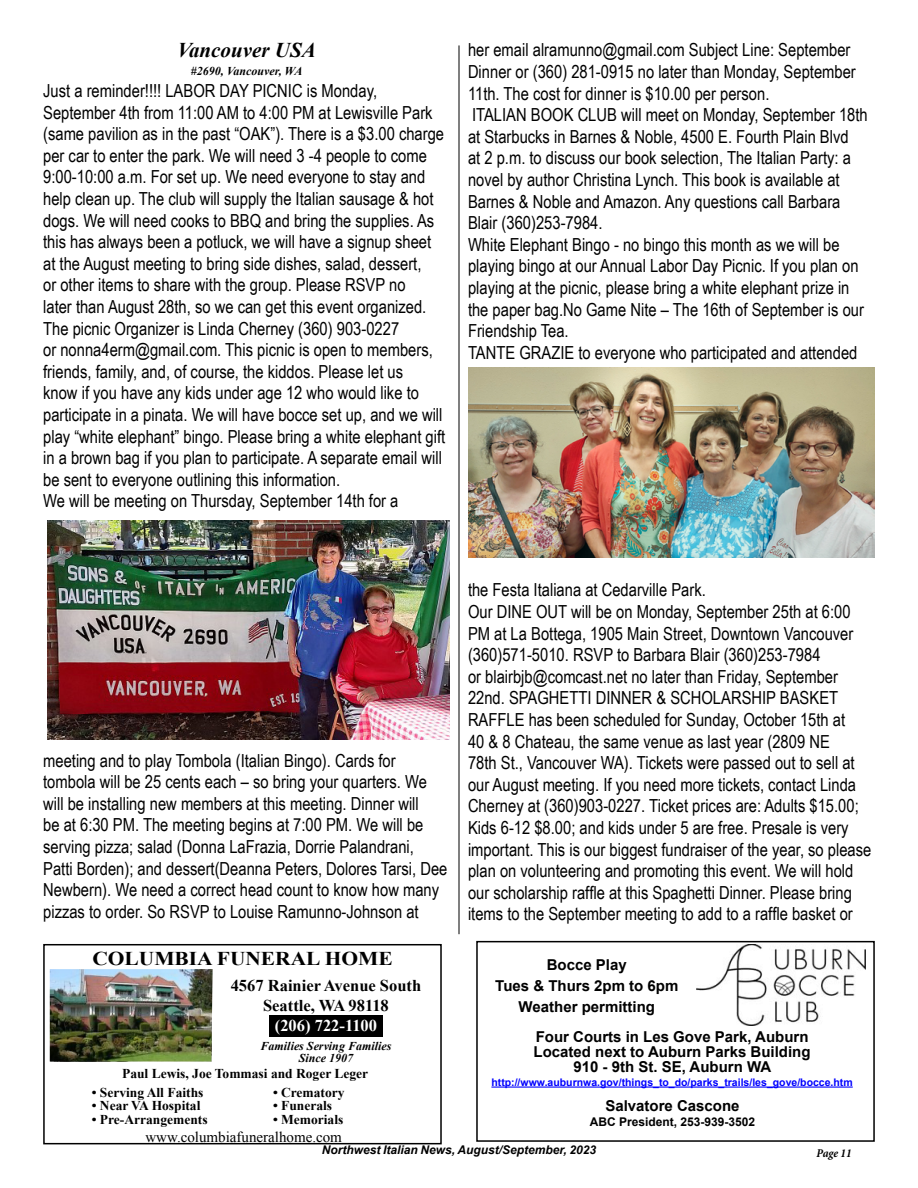
<style>
.page{position:relative;width:918px;height:1188px;background:#fff}
.page>*{position:absolute;margin:0;border:0;box-sizing:border-box;transform-origin:0 0}
.t1{font:italic 700 21px "Times New Roman";color:#000}
.t2{font:700 19.5px "Times New Roman";color:#000;scale:1.1 1}
.t3{font:18px/21.6px "Arial Narrow";color:#000}
.t4{font:700 16.5px/19.8px "Times New Roman";color:#000;text-align:center}
.t5{font:700 16.5px "Times New Roman";color:#fff}
.t6{font:700 15px/21px "Arial";color:#000;text-align:center}
.t7{font:15px "Times New Roman";color:#000}
.t8{font:700 13.5px "Times New Roman";color:#000}
.t9{font:italic 700 12px/12px "Times New Roman";color:#000;text-align:center}
.t10{font:italic 700 12px "Arial";color:#000}
.t11{font:700 12px "Arial";color:#000}
.t12{font:italic 700 condensed 12px "Minion Pro";letter-spacing:-.005em;color:#000}
.t13{font:700 10.5px "Arial";color:#00f}
</style>
<div class="page">
<div style="left:476px;top:941px;width:399px;height:201px;border:2px solid #000"></div>
<img style="left:696px;top:945px;width:169px;height:81px">
<hr style="left:491px;top:1087px;width:362px;height:1px;background:#00f">
<div style="left:269px;top:1016px;width:114px;height:21px;background:#000"></div>
<div style="left:43px;top:944px;width:399px;height:200px;border:2px solid #000"></div>
<img style="left:50px;top:969px;width:163px;height:92px">
<hr style="left:459px;top:45px;width:1px;height:889px;background:#000">
<img style="left:47px;top:521px;width:403px;height:219px">
<img style="left:468px;top:367px;width:407px;height:191px">
<p class="t1" style="left:177px;top:36px;width:140px">Vancouver USA</p>
<p class="t9" style="left:191px;top:65px;width:113px">#2690, Vancouver, WA</p>
<p class="t3" style="left:43px;top:79px;width:404px">Just a reminder!!!! LABOR DAY PICNIC is Monday, September 4th from 11:00 AM to 4:00 PM at Lewisville Park (same pavilion as in the past “OAK”). There is a $3.00 charge per car to enter the park. We will need 3 -4 people to come 9:00-10:00 a.m. For set up. We need everyone to stay and help clean up. The club will supply the Italian sausage &amp; hot dogs. We will need cooks to BBQ and bring the supplies. As this has always been a potluck, we will have a signup sheet at the August meeting to bring side dishes, salad, dessert,<br>or other items to share with the group. Please RSVP no<br>later than August 28th, so we can get this event organized.<br>The picnic Organizer is Linda Cherney (360) 903-0227<br>or nonna4erm@gmail.com. This picnic is open to members, friends, family, and, of course, the kiddos. Please let us<br>know if you have any kids under age 12 who would like to participate in a pinata. We will have bocce set up, and we will play “white elephant” bingo. Please bring a white elephant gift in a brown bag if you plan to participate. A separate email will be sent to everyone outlining this information.<br>We will be meeting on Thursday, September 14th for a</p>
<p class="t3" style="left:468px;top:38px;width:401px">her email alramunno@gmail.com Subject Line: September Dinner or (360) 281-0915 no later than Monday, September 11th. The cost for dinner is $10.00 per person.<br>ITALIAN BOOK CLUB will meet on Monday, September 18th at Starbucks in Barnes &amp; Noble, 4500 E. Fourth Plain Blvd<br>at 2 p.m. to discuss our book selection, The Italian Party: a novel by author Christina Lynch. This book is available at Barnes &amp; Noble and Amazon. Any questions call Barbara Blair (360)253-7984.<br>White Elephant Bingo - no bingo this month as we will be playing bingo at our Annual Labor Day Picnic. If you plan on playing at the picnic, please bring a white elephant prize in the paper bag.No Game Nite – The 16th of September is our Friendship Tea.<br>TANTE GRAZIE to everyone who participated and attended</p>
<p class="t3" style="left:43px;top:749px;width:406px">meeting and to play Tombola (Italian Bingo). Cards for tombola will be 25 cents each – so bring your quarters. We will be installing new members at this meeting. Dinner will<br>be at 6:30 PM. The meeting begins at 7:00 PM. We will be serving pizza; salad (Donna LaFrazia, Dorrie Palandrani, Patti Borden); and dessert(Deanna Peters, Dolores Tarsi, Dee Newbern). We need a correct head count to know how many pizzas to order. So RSVP to Louise Ramunno-Johnson at</p>
<p class="t2" style="left:92px;top:945px;width:275px">COLUMBIA FUNERAL HOME</p>
<p class="t4" style="left:231px;top:976px;width:192px">4567 Rainier Avenue South<br>Seattle, WA 98118</p>
<p class="t5" style="left:275px;top:1014px;width:104px">(206) 722-1100</p>
<p class="t9" style="left:261px;top:1039px;width:132px">Families Serving Families<br>Since 1907</p>
<p class="t8" style="left:122px;top:1064px;width:248px">Paul Lewis, Joe Tommasi and Roger Leger</p>
<p class="t8" style="left:92px;top:1083px;width:113px">• Serving All Faiths</p>
<p class="t8" style="left:92px;top:1097px;width:110px">• Near VA Hospital</p>
<p class="t8" style="left:92px;top:1110px;width:117px">• Pre-Arrangements</p>
<p class="t8" style="left:273px;top:1083px;width:73px">• Crematory</p>
<p class="t8" style="left:273px;top:1097px;width:61px">• Funerals</p>
<p class="t8" style="left:273px;top:1110px;width:72px">• Memorials</p>
<p class="t7" style="left:145px;top:1127px;width:198px">www.columbiafuneralhome.com</p>
<p class="t3" style="left:468px;top:578px;width:405px">the Festa Italiana at Cedarville Park.<br>Our DINE OUT will be on Monday, September 25th at 6:00<br>PM at La Bottega, 1905 Main Street, Downtown Vancouver (360)571-5010. RSVP to Barbara Blair (360)253-7984<br>or blairbjb@comcast.net no later than Friday, September 22nd. SPAGHETTI DINNER &amp; SCHOLARSHIP BASKET RAFFLE has been scheduled for Sunday, October 15th at<br>40 &amp; 8 Chateau, the same venue as last year (2809 NE<br>78th St., Vancouver WA). Tickets were passed out to sell at our August meeting. If you need more tickets, contact Linda Cherney at (360)903-0227. Ticket prices are: Adults $15.00; Kids 6-12 $8.00; and kids under 5 are free. Presale is very important. This is our biggest fundraiser of the year, so please plan on volunteering and promoting this event. We will hold our scholarship raffle at this Spaghetti Dinner. Please bring items to the September meeting to add to a raffle basket or</p>
<p class="t6" style="left:495px;top:955px;width:185px">Bocce Play<br>Tues &amp; Thurs 2pm to 6pm<br>Weather permitting</p>
<p class="t6" style="left:534px;top:1029px;width:278px;line-height:15px">Four Courts in Les Gove Park, Auburn<br>Located next to Auburn Parks Building<br>910 - 9th St. SE, Auburn WA</p>
<p class="t6" style="left:605px;top:1096px;width:136px">Salvatore Cascone</p>
<p class="t11" style="left:590px;top:1114px;width:167px">ABC President, 253-939-3502</p>
<p class="t13" style="left:491px;top:1075px;width:363px">http://www.auburnwa.gov/things_to_do/parks_trails/les_gove/bocce.htm</p>
<p class="t10" style="left:322px;top:1142px;width:276px">Northwest Italian News, August/September, 2023</p>
<p class="t12" style="left:816px;top:1145px;width:37px">Page 11</p>
</div>
